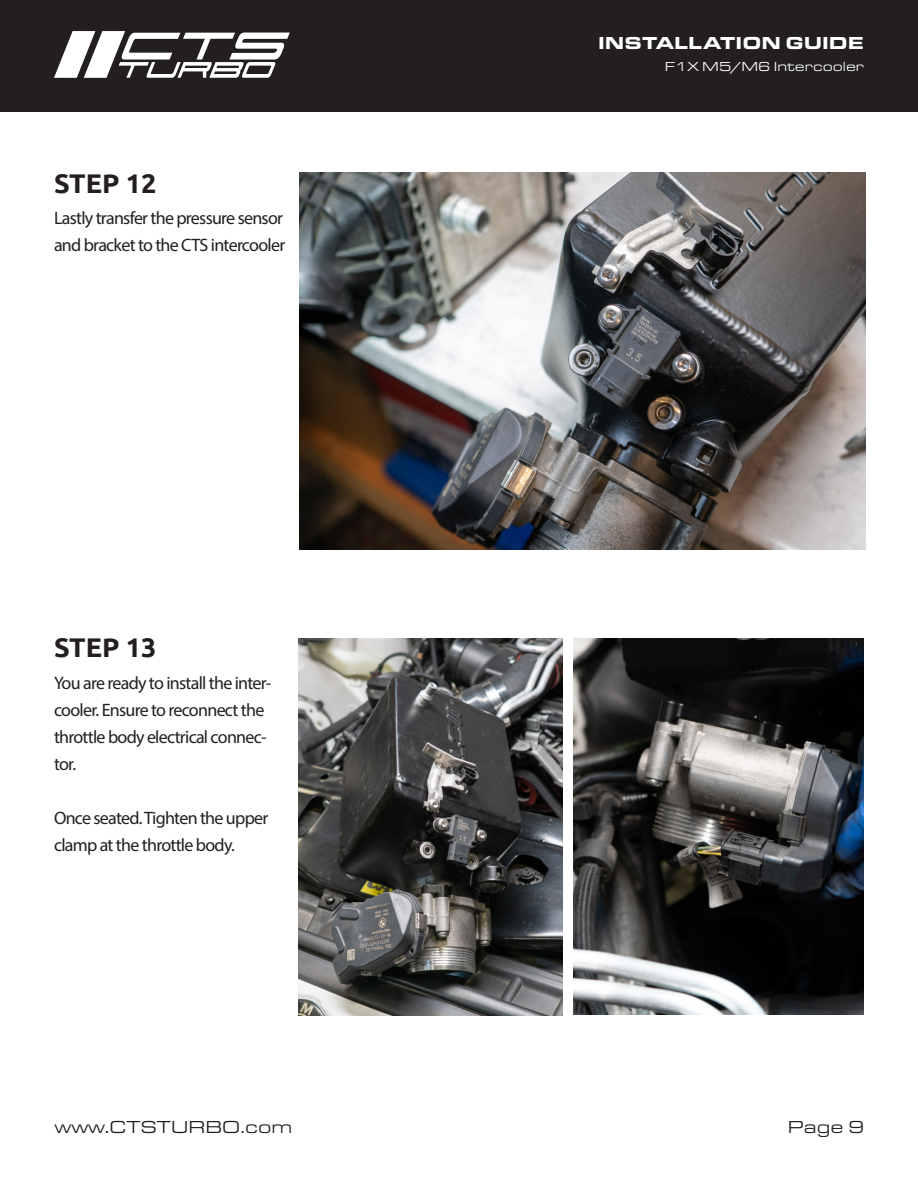
<style>
.page{position:relative;width:918px;height:1188px;background:#fff}
.page>*{position:absolute;margin:0;border:0;box-sizing:border-box;transform-origin:0 0}
.Ubuntu-Header{font:700 27px "Ubuntu";color:#231f20}
.Ubuntu-Text_Body{font:18px/27px "Myriad Pro";letter-spacing:-.04em;color:#231f20}
.t1{font:18px "Eurostile Ext";color:#231f20}
.t2{font:900 18px "Eurostile Ext";color:#fff}
.t3{font:13.5px "Eurostile Ext";color:#fff}
</style>
<div class="page">
<div style="left:1px;top:0;width:917px;height:112px;background:#231f20"></div>
<svg style="left:54px;top:31px;width:236px;height:47px"></svg>
<img style="left:298px;top:639px;width:265px;height:377px">
<img style="left:300px;top:172px;width:565px;height:377px">
<img style="left:573px;top:639px;width:291px;height:375px">
<p class="t2" style="left:598px;top:29px;width:267px">INSTALLATION GUIDE</p>
<p class="Ubuntu-Header" style="left:54px;top:167px;width:104px">STEP 12</p>
<p class="Ubuntu-Text_Body" style="left:54px;top:204px;width:233px">Lastly transfer the pressure sensor and bracket to the CTS intercooler</p>
<p class="Ubuntu-Header" style="left:54px;top:631px;width:104px">STEP 13</p>
<p class="Ubuntu-Text_Body" style="left:54px;top:669px;width:219px">You are ready to install the inter&shy;cooler. Ensure to reconnect the throttle body electrical connec&shy;tor.</p>
<p class="Ubuntu-Text_Body" style="left:54px;top:804px;width:216px">Once seated. Tighten the upper clamp at the throttle body.</p>
<p class="t3" style="left:665px;top:58px;width:201px">F1X M5/M6 Intercooler</p>
<p class="t1" style="left:54px;top:1115px;width:240px">www.CTSTURBO.com</p>
<p class="t1" style="left:788px;top:1115px;width:78px">Page 9</p>
</div>
